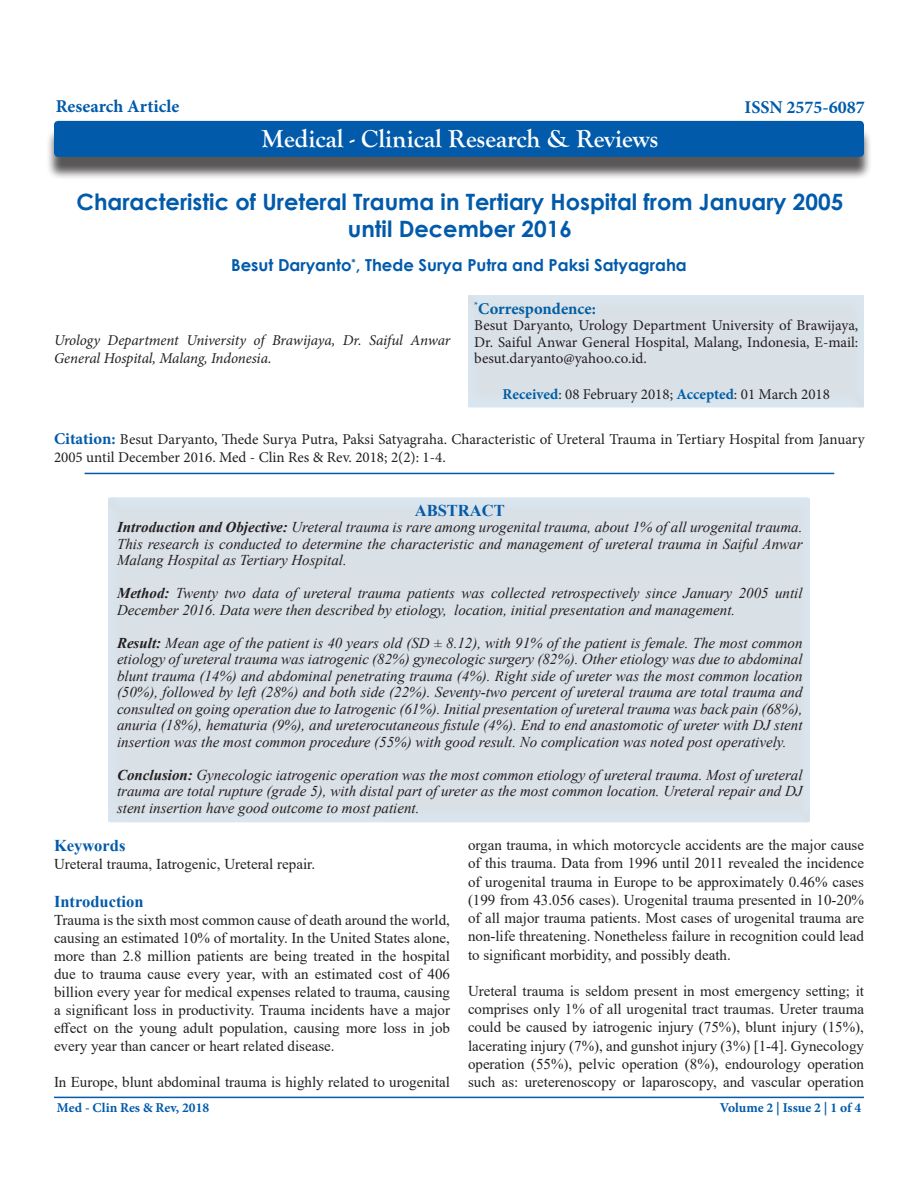
<style>
.page{position:relative;width:918px;height:1188px;background:#fff}
.page>*{position:absolute;margin:0;border:0;box-sizing:border-box;transform-origin:0 0}
.t1{font:700 25.5px "Goudy Old Style T";color:#fff}
.t2{font:700 22.5px/27px "Century Gothic";color:#015aaa;text-align:center}
.t3{font:700 18px "Minion Pro";color:#015aaa}
.t4{font:700 16.5px "Century Gothic";color:#015aaa}
.t5{font:700 16.5px "Times New Roman";color:#015aaa}
.t6{font:700 16.5px "Minion Pro";color:#005ea4}
.t7{font:italic 15px/16.5px "Times New Roman";color:#231f20;text-align:justify}
.t8{font:15px/18.3px "Times New Roman";color:#231f20;text-align:justify}
.t9{font:15px/16.5px "Minion Pro";color:#231f20;text-align:justify}
.t10{font:italic 15px/18px "Minion Pro";letter-spacing:-.01em;color:#231f20}
.t11{font:700 13.5px "Minion Pro";color:#015aaa}
.s1{font-weight:700;color:#005ea4}
.s2{font-weight:700;font-size:16.5px;color:#015aaa}
.s3{font-weight:700}
</style>
<div class="page">
<hr style="left:54px;top:1097px;width:810px;height:1px;background:#015aaa">
<div style="left:467px;top:290px;width:399px;height:119px;background:#d9e0e6"></div>
<div style="left:46px;top:128px;width:826px;height:52px;background:#231f20;opacity:.75"></div>
<div style="left:54px;top:121px;width:810px;height:36px;background:#015aaa;border-radius:4px"></div>
<hr style="left:85px;top:473px;width:749px;height:1px;background:#015aaa">
<div style="left:107px;top:491px;width:705px;height:333px;background:#d9e0e6"></div>
<p class="t3" style="left:56px;top:93px;width:125px">Research Article</p>
<p class="t3" style="left:745px;top:95px;width:122px">ISSN 2575-6087</p>
<p class="t1" style="left:261px;top:124px;width:398px">Medical - Clinical Research &amp; Reviews</p>
<p class="t2" style="left:77px;top:188px;width:768px">Characteristic of Ureteral Trauma in Tertiary Hospital from January 2005 until December 2016</p>
<p class="t4" style="left:231px;top:253px;width:457px">Besut Daryanto<sup>*</sup>, Thede Surya Putra and Paksi Satyagraha</p>
<p class="t10" style="left:54px;top:331px;width:398px">Urology Department University of Brawijaya, Dr. Saiful Anwar<br>General Hospital, Malang, Indonesia.</p>
<p class="t6" style="left:474px;top:297px;width:123px"><sup>*</sup>Correspondence:</p>
<p class="t9" style="left:474px;top:317px;width:386px">Besut Daryanto, Urology Department University of Brawijaya, Dr. Saiful Anwar General Hospital, Malang, Indonesia, E-mail: besut.daryanto@yahoo.co.id.</p>
<p class="t9" style="left:503px;top:386px;width:329px"><span class="s1">Received</span>: 08 February 2018; <span class="s1">Accepted</span>: 01 March 2018</p>
<p class="t9" style="left:54px;top:430px;width:812px;line-height:18px"><span class="s2">Citation:</span> Besut Daryanto, Thede Surya Putra, Paksi Satyagraha. Characteristic of Ureteral Trauma in Tertiary Hospital from January<br>2005 until December 2016. Med - Clin Res &amp; Rev. 2018; 2(2): 1-4.</p>
<p class="t5" style="left:415px;top:498px;width:91px">ABSTRACT</p>
<p class="t7" style="left:117px;top:519px;width:687px"><span class="s3">Introduction and Objective:</span> Ureteral trauma is rare among urogenital trauma, about 1% of all urogenital trauma.<br>This research is conducted to determine the characteristic and management of ureteral trauma in Saiful Anwar Malang Hospital as Tertiary Hospital.</p>
<p class="t7" style="left:117px;top:585px;width:687px"><span class="s3">Method:</span> Twenty two data of ureteral trauma patients was collected retrospectively since January 2005 until<br>December 2016. Data were then described by etiology, location, initial presentation and management.</p>
<p class="t7" style="left:117px;top:634px;width:687px"><span class="s3">Result:</span> Mean age of the patient is 40 years old (SD ± 8.12), with 91% of the patient is female. The most common etiology of ureteral trauma was iatrogenic (82%) gynecologic surgery (82%). Other etiology was due to abdominal blunt trauma (14%) and abdominal penetrating trauma (4%). Right side of ureter was the most common location (50%), followed by left (28%) and both side (22%). Seventy-two percent of ureteral trauma are total trauma and consulted on going operation due to Iatrogenic (61%). Initial presentation of ureteral trauma was back pain (68%), anuria (18%), hematuria (9%), and ureterocutaneous fistule (4%). End to end anastomotic of ureter with DJ stent insertion was the most common procedure (55%) with good result. No complication was noted post operatively.</p>
<p class="t7" style="left:117px;top:766px;width:687px"><span class="s3">Conclusion:</span> Gynecologic iatrogenic operation was the most common etiology of ureteral trauma. Most of ureteral trauma are total rupture (grade 5), with distal part of ureter as the most common location. Ureteral repair and DJ stent insertion have good outcome to most patient.</p>
<p class="t5" style="left:54px;top:833px;width:73px">Keywords</p>
<p class="t8" style="left:54px;top:854px;width:263px">Ureteral trauma, Iatrogenic, Ureteral repair.</p>
<p class="t5" style="left:54px;top:889px;width:91px">Introduction</p>
<p class="t8" style="left:54px;top:910px;width:398px">Trauma is the sixth most common cause of death around the world, causing an estimated 10% of mortality. In the United States alone, more than 2.8 million patients are being treated in the hospital due to trauma cause every year, with an estimated cost of 406 billion every year for medical expenses related to trauma, causing a significant loss in productivity. Trauma incidents have a major effect on the young adult population, causing more loss in job every year than cancer or heart related disease.</p>
<p class="t8" style="left:54px;top:1073px;width:398px">In Europe, blunt abdominal trauma is highly related to urogenital</p>
<p class="t8" style="left:468px;top:835px;width:398px">organ trauma, in which motorcycle accidents are the major cause of this trauma. Data from 1996 until 2011 revealed the incidence of urogenital trauma in Europe to be approximately 0.46% cases (199 from 43.056 cases). Urogenital trauma presented in 10-20% of all major trauma patients. Most cases of urogenital trauma are non-life threatening. Nonetheless failure in recognition could lead to significant morbidity, and possibly death.</p>
<p class="t8" style="left:468px;top:981px;width:398px">Ureteral trauma is seldom present in most emergency setting; it comprises only 1% of all urogenital tract traumas. Ureter trauma could be caused by iatrogenic injury (75%), blunt injury (15%), lacerating injury (7%), and gunshot injury (3%) [1-4]. Gynecology operation (55%), pelvic operation (8%), endourology operation such as: ureterenoscopy or laparoscopy, and vascular operation</p>
<p class="t11" style="left:57px;top:1098px;width:154px">Med - Clin Res &amp; Rev, 2018</p>
<p class="t11" style="left:720px;top:1098px;width:143px">Volume 2 | Issue 2 | 1 of 4</p>
</div>
